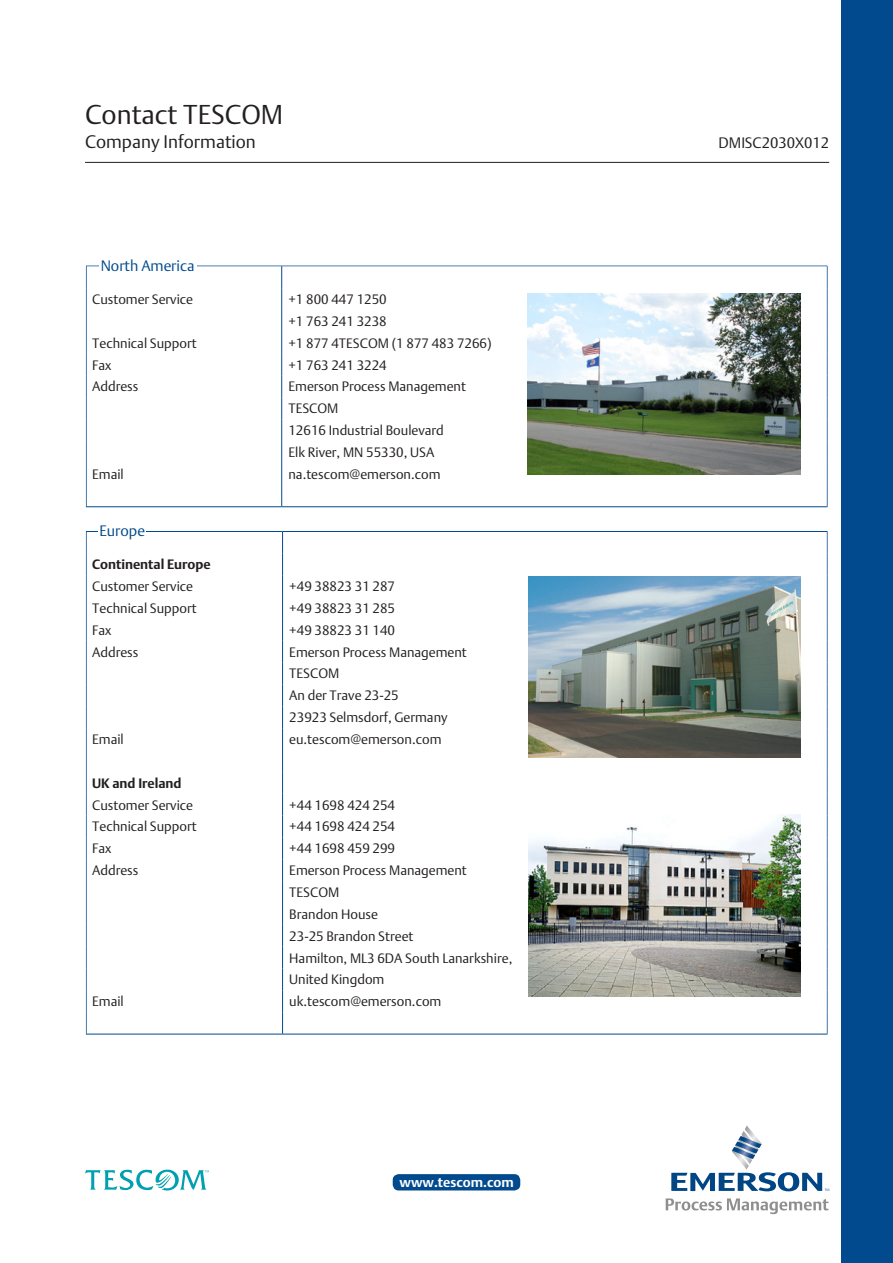
<style>
.page{position:relative;width:893px;height:1263px;background:#fff}
.page>*{position:absolute;margin:0;border:0;box-sizing:border-box;transform-origin:0 0}
.t1{font:27px "DTL Argo T Light";color:#231f20}
.t2{font:18px "DTL Argo T Light";color:#231f20}
.t3{font:15px "DTL Argo T Light";color:#004a8d}
.t4{font:15px "DTL Argo T Light";color:#231f20}
.t5{font:13.5px "DTL Argo T Light";color:#231f20}
.t6{font:700 13.5px "DTL Argo T";color:#231f20}
.t7{font:700 13.5px "DTL Argo T";color:#fff}
</style>
<div class="page">
<div style="left:842px;top:0;width:51px;height:1263px;background:#004a8d"></div>
<hr style="left:85px;top:162px;width:744px;height:1px;background:#231f20">
<svg style="left:281px;top:267px;width:1px;height:239px"></svg>
<hr style="left:86px;top:506px;width:196px;height:1px;background:#004a8d">
<hr style="left:282px;top:506px;width:546px;height:1px;background:#004a8d">
<hr style="left:86px;top:531px;width:197px;height:1px;background:#004a8d">
<hr style="left:283px;top:531px;width:545px;height:1px;background:#004a8d">
<svg style="left:282px;top:532px;width:1px;height:502px"></svg>
<hr style="left:86px;top:1034px;width:197px;height:1px;background:#004a8d">
<hr style="left:283px;top:1034px;width:545px;height:1px;background:#004a8d">
<div style="left:99px;top:524px;width:47px;height:12px;background:#fff"></div>
<img style="left:529px;top:576px;width:272px;height:182px">
<img style="left:528px;top:293px;width:273px;height:182px">
<img style="left:529px;top:815px;width:272px;height:181px">
<svg style="left:671px;top:1125px;width:158px;height:66px"></svg>
<svg style="left:666px;top:1198px;width:162px;height:16px"></svg>
<svg style="left:85px;top:1170px;width:124px;height:20px"></svg>
<div style="left:393px;top:1174px;width:127px;height:16px;background:#004a8d;border-radius:6px"></div>
<h1 class="t1" style="left:85px;top:98px;width:200px">Contact TESCOM</h1>
<h2 class="t2" style="left:85px;top:131px;width:172px">Company Information</h2>
<p class="t4" style="left:719px;top:133px;width:112px">DMISC2030X012</p>
<p class="t3" style="left:101px;top:257px;width:95px">North America</p>
<p class="t5" style="left:92px;top:291px;width:103px">Customer Service</p>
<p class="t5" style="left:288px;top:291px;width:100px">+1 800 447 1250</p>
<p class="t5" style="left:288px;top:313px;width:100px">+1 763 241 3238</p>
<p class="t5" style="left:92px;top:335px;width:106px">Technical Support</p>
<p class="t5" style="left:288px;top:335px;width:205px">+1 877 4TESCOM (1 877 483 7266)</p>
<p class="t5" style="left:92px;top:357px;width:21px">Fax</p>
<p class="t5" style="left:288px;top:357px;width:100px">+1 763 241 3224</p>
<p class="t5" style="left:92px;top:379px;width:48px">Address</p>
<p class="t5" style="left:288px;top:379px;width:179px">Emerson Process Management</p>
<p class="t5" style="left:288px;top:400px;width:52px">TESCOM</p>
<p class="t5" style="left:288px;top:422px;width:157px">12616 Industrial Boulevard</p>
<p class="t5" style="left:288px;top:444px;width:147px">Elk River, MN 55330, USA</p>
<p class="t5" style="left:92px;top:466px;width:33px">Email</p>
<p class="t5" style="left:288px;top:466px;width:154px">na.tescom@emerson.com</p>
<p class="t3" style="left:99px;top:522px;width:47px">Europe</p>
<p class="t6" style="left:92px;top:556px;width:120px">Continental Europe</p>
<p class="t5" style="left:92px;top:578px;width:103px">Customer Service</p>
<p class="t5" style="left:289px;top:578px;width:107px">+49 38823 31 287</p>
<p class="t5" style="left:92px;top:600px;width:106px">Technical Support</p>
<p class="t5" style="left:289px;top:600px;width:107px">+49 38823 31 285</p>
<p class="t5" style="left:92px;top:622px;width:21px">Fax</p>
<p class="t5" style="left:289px;top:622px;width:107px">+49 38823 31 140</p>
<p class="t5" style="left:92px;top:644px;width:48px">Address</p>
<p class="t5" style="left:289px;top:644px;width:179px">Emerson Process Management</p>
<p class="t5" style="left:289px;top:666px;width:52px">TESCOM</p>
<p class="t5" style="left:289px;top:687px;width:111px">An der Trave 23-25</p>
<p class="t5" style="left:289px;top:709px;width:160px">23923 Selmsdorf, Germany</p>
<p class="t5" style="left:92px;top:731px;width:33px">Email</p>
<p class="t5" style="left:289px;top:731px;width:154px">eu.tescom@emerson.com</p>
<p class="t6" style="left:92px;top:775px;width:91px">UK and Ireland</p>
<p class="t5" style="left:92px;top:797px;width:103px">Customer Service</p>
<p class="t5" style="left:289px;top:797px;width:107px">+44 1698 424 254</p>
<p class="t5" style="left:92px;top:818px;width:106px">Technical Support</p>
<p class="t5" style="left:289px;top:818px;width:107px">+44 1698 424 254</p>
<p class="t5" style="left:92px;top:840px;width:21px">Fax</p>
<p class="t5" style="left:289px;top:840px;width:107px">+44 1698 459 299</p>
<p class="t5" style="left:92px;top:862px;width:48px">Address</p>
<p class="t5" style="left:289px;top:862px;width:179px">Emerson Process Management</p>
<p class="t5" style="left:289px;top:884px;width:52px">TESCOM</p>
<p class="t5" style="left:289px;top:906px;width:90px">Brandon House</p>
<p class="t5" style="left:289px;top:928px;width:126px">23-25 Brandon Street</p>
<p class="t5" style="left:289px;top:950px;width:225px">Hamilton, ML3 6DA South Lanarkshire,</p>
<p class="t5" style="left:289px;top:971px;width:97px">United Kingdom</p>
<p class="t5" style="left:92px;top:993px;width:33px">Email</p>
<p class="t5" style="left:289px;top:993px;width:154px">uk.tescom@emerson.com</p>
<p class="t7" style="left:400px;top:1174px;width:116px">www.tescom.com</p>
</div>
